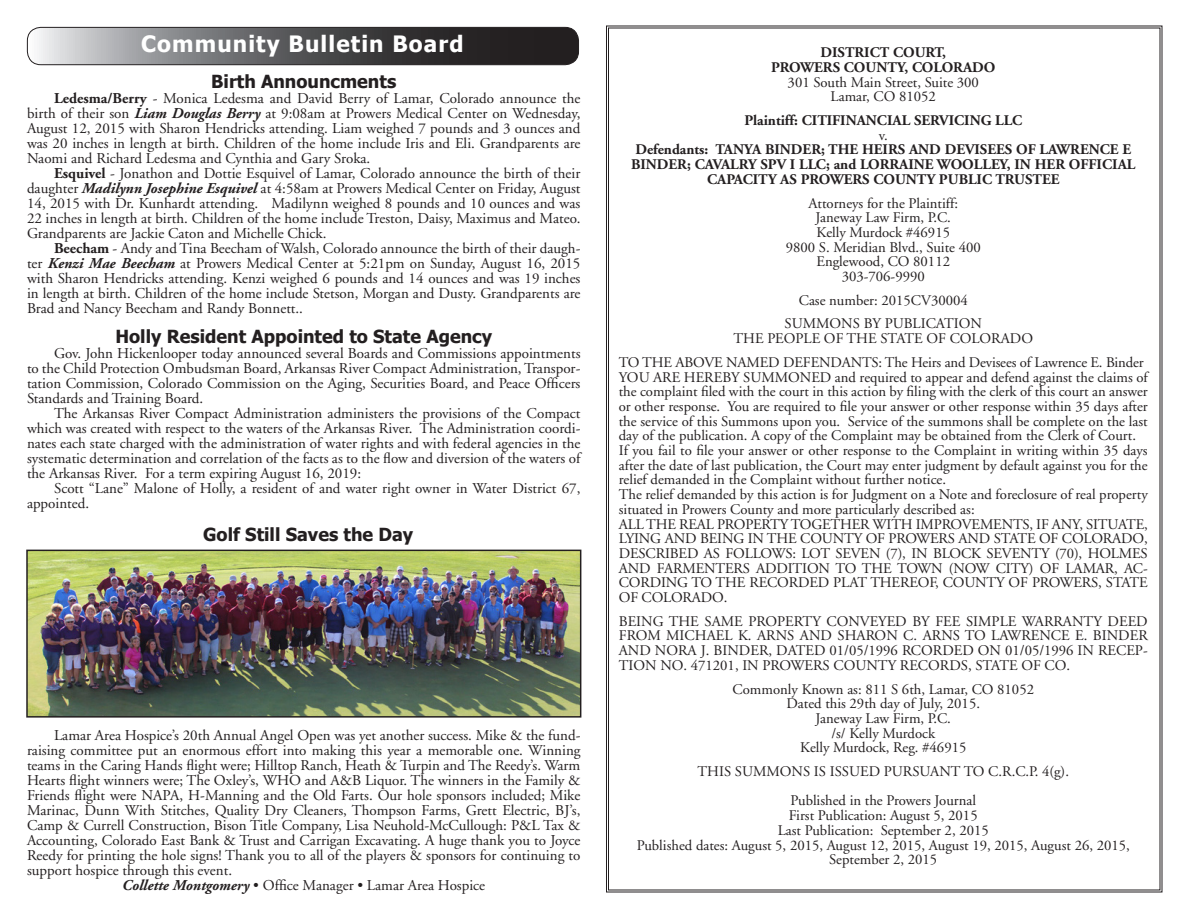
<style>
.page{position:relative;width:1188px;height:918px;background:#fff}
.page>*{position:absolute;margin:0;border:0;box-sizing:border-box;transform-origin:0 0}
.t1{font:700 22.5px "Tahoma";letter-spacing:.05em;color:#fff}
.t2{font:700 18px "Tahoma";color:#231f20}
.t3{font:15px/15px "Adobe Garamond";color:#231f20;text-align:justify}
.t4{font:14.7px/14.7px "Adobe Garamond";color:#231f20;text-align:center}
.t5{font:700 14.7px/14.7px "Adobe Garamond";color:#231f20;text-align:center}
.s1{font-weight:700}
.s2{font-weight:700;font-style:italic}
</style>
<div class="page">
<svg style="left:27px;top:27px;width:552px;height:38px;background:#656466"></svg>
<div style="left:27px;top:27px;width:552px;height:38px;border:1px solid #231f20;border-radius:14px"></div>
<svg style="left:606px;top:25px;width:557px;height:868px"></svg>
<img style="left:29px;top:553px;width:549px;height:162px">
<div style="left:26px;top:550px;width:555px;height:168px;border:2px solid #231f20"></div>
<h1 class="t1" style="left:141px;top:28px;width:324px">Community Bulletin Board</h1>
<p class="t2" style="left:211px;top:68px;width:187px">Birth Announcments</p>
<p class="t3" style="left:27px;top:91px;width:555px;text-indent:27px"><span class="s1">Ledesma/Berry</span> - Monica Ledesma and David Berry of Lamar, Colorado announce the birth of their son <span class="s2">Liam Douglas Berry</span> at 9:08am at Prowers Medical Center on Wednesday, August 12, 2015 with Sharon Hendricks attending. Liam weighed 7 pounds and 3 ounces and was 20 inches in length at birth. Children of the home include Iris and Eli. Grandparents are Naomi and Richard Ledesma and Cynthia and Gary Sroka.</p>
<p class="t3" style="left:27px;top:166px;width:555px;text-indent:27px"><span class="s1">Esquivel</span> - Jonathon and Dottie Esquivel of Lamar, Colorado announce the birth of their daughter <span class="s2">Madilynn Josephine Esquivel</span> at 4:58am at Prowers Medical Center on Friday, August 14, 2015 with Dr. Kunhardt attending. Madilynn weighed 8 pounds and 10 ounces and was 22 inches in length at birth. Children of the home include Treston, Daisy, Maximus and Mateo.<br>Grandparents are Jackie Caton and Michelle Chick.</p>
<p class="t3" style="left:27px;top:241px;width:555px;text-indent:27px"><span class="s1">Beecham</span> - Andy and Tina Beecham of Walsh, Colorado announce the birth of their daugh&shy;ter <span class="s2">Kenzi Mae Beecham</span> at Prowers Medical Center at 5:21pm on Sunday, August 16, 2015 with Sharon Hendricks attending. Kenzi weighed 6 pounds and 14 ounces and was 19 inches in length at birth. Children of the home include Stetson, Morgan and Dusty. Grandparents are Brad and Nancy Beecham and Randy Bonnett..</p>
<p class="t2" style="left:115px;top:323px;width:378px">Holly Resident Appointed to State Agency</p>
<p class="t3" style="left:27px;top:346px;width:555px;text-indent:27px">Gov. John Hickenlooper today announced several Boards and Commissions appointments to the Child Protection Ombudsman Board, Arkansas River Compact Administration, Transpor&shy;tation Commission, Colorado Commission on the Aging, Securities Board, and Peace Officers Standards and Training Board.</p>
<p class="t3" style="left:27px;top:406px;width:555px;text-indent:27px">The Arkansas River Compact Administration administers the provisions of the Compact which was created with respect to the waters of the Arkansas River. The Administration coordi&shy;nates each state charged with the administration of water rights and with federal agencies in the systematic determination and correlation of the facts as to the flow and diversion of the waters of the Arkansas River. For a term expiring August 16, 2019:</p>
<p class="t3" style="left:27px;top:481px;width:555px;text-indent:27px">Scott “Lane” Malone of Holly, a resident of and water right owner in Water District 67, appointed.</p>
<p class="t2" style="left:203px;top:521px;width:212px">Golf Still Saves the Day</p>
<p class="t3" style="left:54px;top:728px;width:528px">Lamar Area Hospice’s 20th Annual Angel Open was yet another success. Mike &amp; the fund-</p>
<p class="t3" style="left:27px;top:743px;width:555px">raising committee put an enormous effort into making this year a memorable one. Winning</p>
<p class="t3" style="left:27px;top:758px;width:555px">teams in the Caring Hands flight were; Hilltop Ranch, Heath &amp; Turpin and The Reedy’s. Warm</p>
<p class="t3" style="left:27px;top:773px;width:555px">Hearts flight winners were; The Oxley’s, WHO and A&amp;B Liquor. The winners in the Family &amp;</p>
<p class="t3" style="left:27px;top:788px;width:555px">Friends flight were NAPA, H-Manning and the Old Farts. Our hole sponsors included; Mike</p>
<p class="t3" style="left:27px;top:803px;width:555px">Marinac, Dunn With Stitches, Quality Dry Cleaners, Thompson Farms, Grett Electric, BJ’s,</p>
<p class="t3" style="left:27px;top:818px;width:555px">Camp &amp; Currell Construction, Bison Title Company, Lisa Neuhold-McCullough: P&amp;L Tax &amp;</p>
<p class="t3" style="left:27px;top:833px;width:555px">Accounting, Colorado East Bank &amp; Trust and Carrigan Excavating. A huge thank you to Joyce</p>
<p class="t3" style="left:27px;top:848px;width:555px">Reedy for printing the hole signs! Thank you to all of the players &amp; sponsors for continuing to</p>
<p class="t3" style="left:27px;top:863px;width:207px">support hospice through this event.</p>
<p class="t3" style="left:122px;top:878px;width:364px"><span class="s2">Collette Montgomery</span> • Office Manager • Lamar Area Hospice</p>
<p class="t5" style="left:771px;top:46px;width:226px">DISTRICT COURT,<br>PROWERS COUNTY, COLORADO</p>
<p class="t4" style="left:788px;top:75px;width:193px">301 South Main Street, Suite 300<br>Lamar, CO 81052</p>
<p class="t5" style="left:744px;top:113px;width:279px">Plaintiff: CITIFINANCIAL SERVICING LLC</p>
<p class="t4" style="left:879px;top:128px;width:10px">v.</p>
<p class="t5" style="left:631px;top:143px;width:506px">Defendants: TANYA BINDER; THE HEIRS AND DEVISEES OF LAWRENCE E<br>BINDER; CAVALRY SPV I LLC; and LORRAINE WOOLLEY, IN HER OFFICIAL<br>CAPACITY AS PROWERS COUNTY PUBLIC TRUSTEE</p>
<p class="t4" style="left:786px;top:196px;width:197px">Attorneys for the Plaintiff:<br>Janeway Law Firm, P.C.<br>Kelly Murdock #46915<br>9800 S. Meridian Blvd., Suite 400<br>Englewood, CO 80112<br>303-706-9990</p>
<p class="t4" style="left:785px;top:289px;width:199px;line-height:23.7px">Case number: 2015CV30004<br>SUMMONS BY PUBLICATION</p>
<p class="t4" style="left:619px;top:327px;width:526px;line-height:23.7px">THE PEOPLE OF THE STATE OF COLORADO<br>TO THE ABOVE NAMED DEFENDANTS: The Heirs and Devisees of Lawrence E. Binder</p>
<p class="t4" style="left:619px;top:370px;width:531px;text-align:left">YOU ARE HEREBY SUMMONED and required to appear and defend against the claims of the complaint filed with the court in this action by filing with the clerk of this court an answer or other response. You are required to file your answer or other response within 35 days after the service of this Summons upon you. Service of the summons shall be complete on the last day of the publication. A copy of the Complaint may be obtained from the Clerk of Court.<br>If you fail to file your answer or other response to the Complaint in writing within 35 days after the date of last publication, the Court may enter judgment by default against you for the relief demanded in the Complaint without further notice.<br>The relief demanded by this action is for Judgment on a Note and foreclosure of real property situated in Prowers County and more particularly described as:<br>ALL THE REAL PROPERTY TOGETHER WITH IMPROVEMENTS, IF ANY, SITUATE, LYING AND BEING IN THE COUNTY OF PROWERS AND STATE OF COLORADO, DESCRIBED AS FOLLOWS: LOT SEVEN (7), IN BLOCK SEVENTY (70), HOLMES AND FARMENTERS ADDITION TO THE TOWN (NOW CITY) OF LAMAR, AC-CORDING TO THE RECORDED PLAT THEREOF, COUNTY OF PROWERS, STATE OF COLORADO.</p>
<p class="t4" style="left:619px;top:614px;width:531px;text-align:justify">BEING THE SAME PROPERTY CONVEYED BY FEE SIMPLE WARRANTY DEED FROM MICHAEL K. ARNS AND SHARON C. ARNS TO LAWRENCE E. BINDER AND NORA J. BINDER, DATED 01/05/1996 RCORDED ON 01/05/1996 IN RECEP-TION NO. 471201, IN PROWERS COUNTY RECORDS, STATE OF CO.</p>
<p class="t4" style="left:733px;top:682px;width:303px">Commonly Known as: 811 S 6th, Lamar, CO 81052<br>Dated this 29th day of July, 2015.<br>Janeway Law Firm, P.C.<br>/s/ Kelly Murdock<br>Kelly Murdock, Reg. #46915</p>
<p class="t4" style="left:698px;top:757px;width:373px;line-height:29.4px">THIS SUMMONS IS ISSUED PURSUANT TO C.R.C.P. 4(g).<br>Published in the Prowers Journal</p>
<p class="t4" style="left:637px;top:809px;width:494px">First Publication: August 5, 2015<br>Last Publication: September 2, 2015<br>Published dates: August 5, 2015, August 12, 2015, August 19, 2015, August 26, 2015, September 2, 2015</p>
</div>
